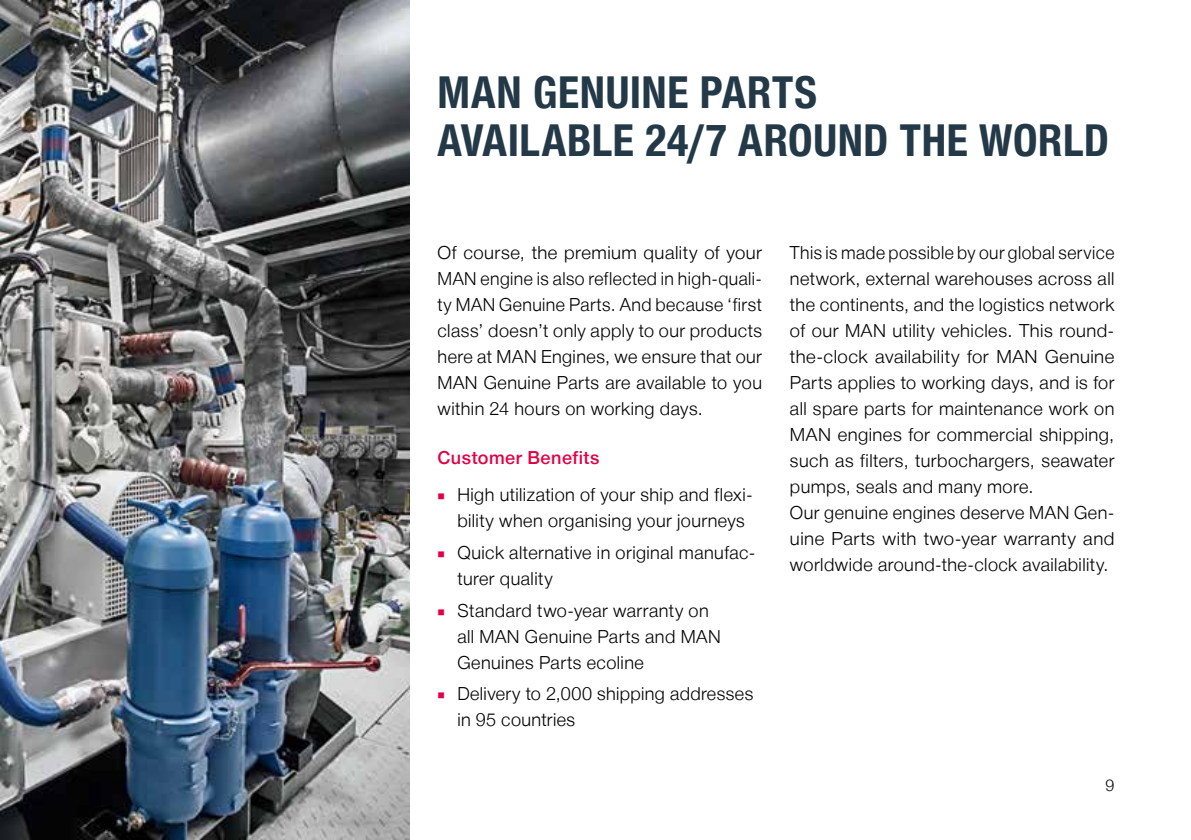
<style>
.page{position:relative;width:1191px;height:840px;background:#fff}
.page>*{position:absolute;margin:0;border:0;box-sizing:border-box;transform-origin:0 0}
.t1{font:700 44px/48px "Man Global Pro Condensed";letter-spacing:.015em;color:#243948}
.t2{font:300 18px/26px "Man Global Pro";letter-spacing:.025em;color:#000}
.t3{font:500 18px "Man Global Pro";letter-spacing:.025em;color:#e40045}
.t4{font:300 16px "Man Global Pro";color:#000}
.s1{color:#e40045}
</style>
<div class="page">
<img style="left:0;top:0;width:409px;height:839px">
<h1 class="t1" style="left:437px;top:69px;width:673px">MAN GENUINE PARTS<br>AVAILABLE 24/7 AROUND THE WORLD</h1>
<p class="t2" style="left:437px;top:239px;width:326px;text-align:justify">Of course, the premium quality of your MAN engine is also reflected in high-quali&shy;ty MAN Genuine Parts. And because ‘first class’ doesn’t only apply to our products here at MAN Engines, we ensure that our MAN Genuine Parts are available to you within 24 hours on working days.</p>
<p class="t3" style="left:437px;top:446px;width:163px">Customer Benefits</p>
<p class="t2" style="left:457px;top:481px;width:297px;text-indent:-20px"><span class="s1">■</span> High utilization of your ship and flexi&shy;bility when organising your journeys</p>
<p class="t2" style="left:457px;top:539px;width:300px;text-indent:-20px"><span class="s1">■</span> Quick alternative in original manufac&shy;turer quality</p>
<p class="t2" style="left:457px;top:597px;width:265px;text-indent:-20px"><span class="s1">■</span> Standard two-year warranty on all MAN Genuine Parts and MAN<br>Genuines Parts ecoline</p>
<p class="t2" style="left:457px;top:680px;width:297px;text-indent:-20px"><span class="s1">■</span> Delivery to 2,000 shipping addresses in 95 countries</p>
<p class="t2" style="left:790px;top:239px;width:326px">This is made possible by our global service network, external warehouses across all the continents, and the logistics network of our MAN utility vehicles. This round&shy;the-clock availability for MAN Genuine Parts applies to working days, and is for all spare parts for maintenance work on MAN engines for commercial shipping, such as filters, turbochargers, seawater pumps, seals and many more.<br>Our genuine engines deserve MAN Gen&shy;uine Parts with two-year warranty and worldwide around-the-clock availability.</p>
<p class="t4" style="left:1105px;top:775px;width:10px">9</p>
</div>
